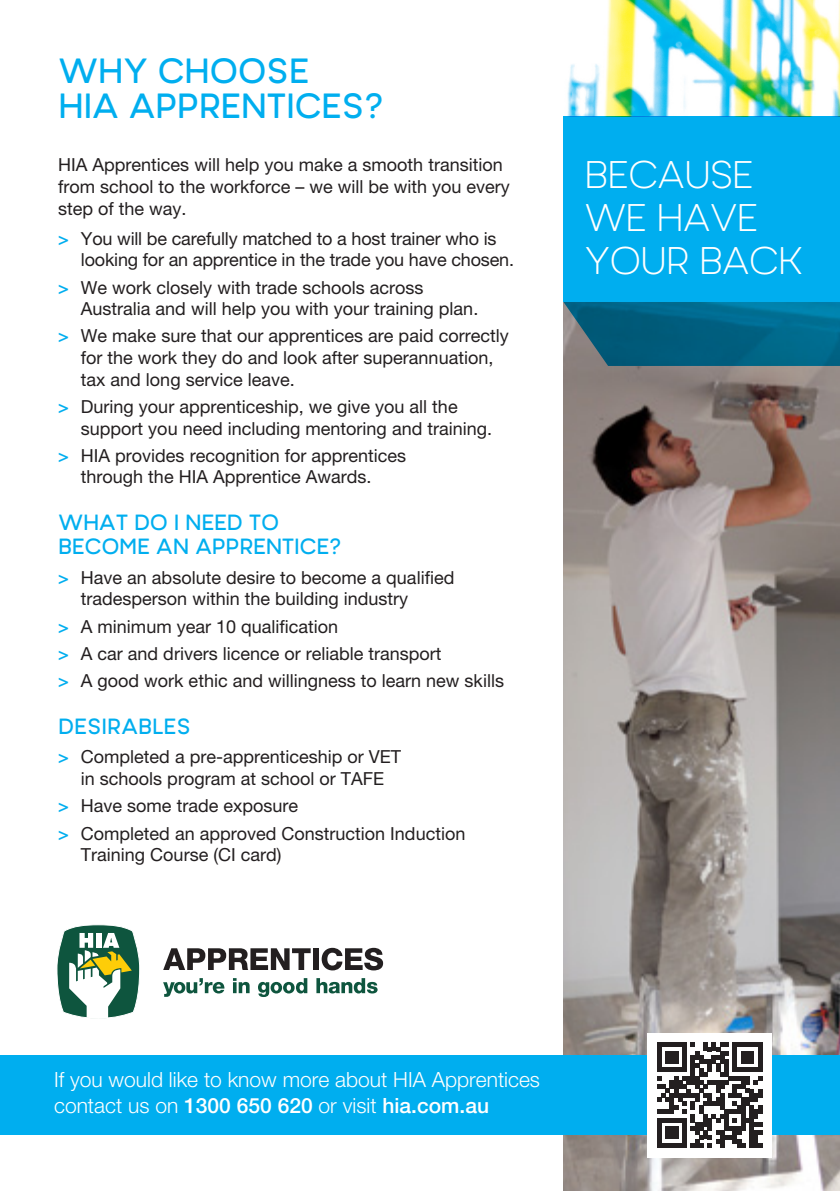
<style>
.page{position:relative;width:840px;height:1191px;background:#fff}
.page>*{position:absolute;margin:0;border:0;box-sizing:border-box;transform-origin:0 0}
._2017_subs{font:300 38.4px/43.2px "Minimo";letter-spacing:-.03em;color:#fff}
._2015_intro{font:500 35px/35px "Minimo";letter-spacing:-.02em;color:#00aeef}
._2015_intro-2{font:500 22px/24px "Minimo";letter-spacing:-.02em;color:#00aeef}
.t1{font:300 21px/26.6px "Helvetica Neue LT Std";color:#fff}
.A5_body_copy{font:18px/21.6px "Helvetica Neue LT Std";color:#231f20}
.s1{font-weight:500;color:#00aeef}
.s2{font-weight:500}
</style>
<div class="page">
<img style="left:563px;top:366px;width:276px;height:825px">
<img style="left:563px;top:0;width:276px;height:117px">
<svg style="left:57px;top:924px;width:83px;height:95px"></svg>
<svg style="left:163px;top:978px;width:61px;height:18px"></svg>
<svg style="left:233px;top:978px;width:16px;height:15px"></svg>
<svg style="left:258px;top:978px;width:49px;height:19px"></svg>
<svg style="left:316px;top:978px;width:61px;height:15px"></svg>
<svg style="left:163px;top:948px;width:147px;height:22px"></svg>
<div style="left:313px;top:948px;width:5px;height:22px;background:#231f20"></div>
<svg style="left:321px;top:947px;width:62px;height:23px"></svg>
<div style="left:0;top:1054px;width:839px;height:80px;background:#00aeef"></div>
<div style="left:647px;top:1033px;width:124px;height:124px;background:#fff"></div>
<svg style="left:657px;top:1042px;width:104px;height:105px"></svg>
<svg style="left:563px;top:302px;width:276px;height:64px"></svg>
<div style="left:563px;top:117px;width:276px;height:185px;background:#00aeef"></div>
<p class="_2015_intro" style="left:58px;top:53px;width:327px">WHY CHOOSE<br>HIA APPRENTICES?</p>
<p class="A5_body_copy" style="left:58px;top:154px;width:453px">HIA Apprentices will help you make a smooth transition from school to the workforce – we will be with you every step of the way.</p>
<p class="A5_body_copy" style="left:81px;top:227px;width:434px;text-indent:-23px"><span class="s1">&gt;</span> You will be carefully matched to a host trainer who is looking for an apprentice in the trade you have chosen.</p>
<p class="A5_body_copy" style="left:81px;top:276px;width:399px;text-indent:-23px"><span class="s1">&gt;</span> We work closely with trade schools across<br>Australia and will help you with your training plan.</p>
<p class="A5_body_copy" style="left:81px;top:325px;width:429px;text-indent:-23px"><span class="s1">&gt;</span> We make sure that our apprentices are paid correctly for the work they do and look after superannuation, tax and long service leave.</p>
<p class="A5_body_copy" style="left:81px;top:395px;width:412px;text-indent:-23px"><span class="s1">&gt;</span> During your apprenticeship, we give you all the support you need including mentoring and training.</p>
<p class="A5_body_copy" style="left:81px;top:444px;width:327px;text-indent:-23px"><span class="s1">&gt;</span> HIA provides recognition for apprentices through the HIA Apprentice Awards.</p>
<p class="_2015_intro-2" style="left:58px;top:510px;width:284px">WHAT DO I NEED TO<br>BECOME AN APPRENTICE?</p>
<p class="A5_body_copy" style="left:81px;top:566px;width:375px;text-indent:-23px"><span class="s1">&gt;</span> Have an absolute desire to become a qualified tradesperson within the building industry</p>
<p class="A5_body_copy" style="left:58px;top:615px;width:281px"><span class="s1">&gt;</span> A minimum year 10 qualification</p>
<p class="A5_body_copy" style="left:58px;top:642px;width:385px"><span class="s1">&gt;</span> A car and drivers licence or reliable transport</p>
<p class="A5_body_copy" style="left:58px;top:669px;width:447px"><span class="s1">&gt;</span> A good work ethic and willingness to learn new skills</p>
<p class="_2015_intro-2" style="left:58px;top:714px;width:134px">DESIRABLES</p>
<p class="A5_body_copy" style="left:58px;top:746px;width:344px;text-align:center"><span class="s1">&gt;</span> Completed a pre-apprenticeship or VET in schools program at school or TAFE</p>
<p class="A5_body_copy" style="left:58px;top:795px;width:241px"><span class="s1">&gt;</span> Have some trade exposure</p>
<p class="A5_body_copy" style="left:81px;top:822px;width:386px;text-indent:-23px"><span class="s1">&gt;</span> Completed an approved Construction Induction<br>Training Course (CI card)</p>
<p class="_2017_subs" style="left:584px;top:153px;width:220px">BECAUSE<br>WE HAVE<br>YOUR BACK</p>
<p class="t1" style="left:54px;top:1065px;width:487px">If you would like to know more about HIA Apprentices contact us on <span class="s2">1300 650 620</span> or visit <span class="s2">hia.com.au</span></p>
</div>
